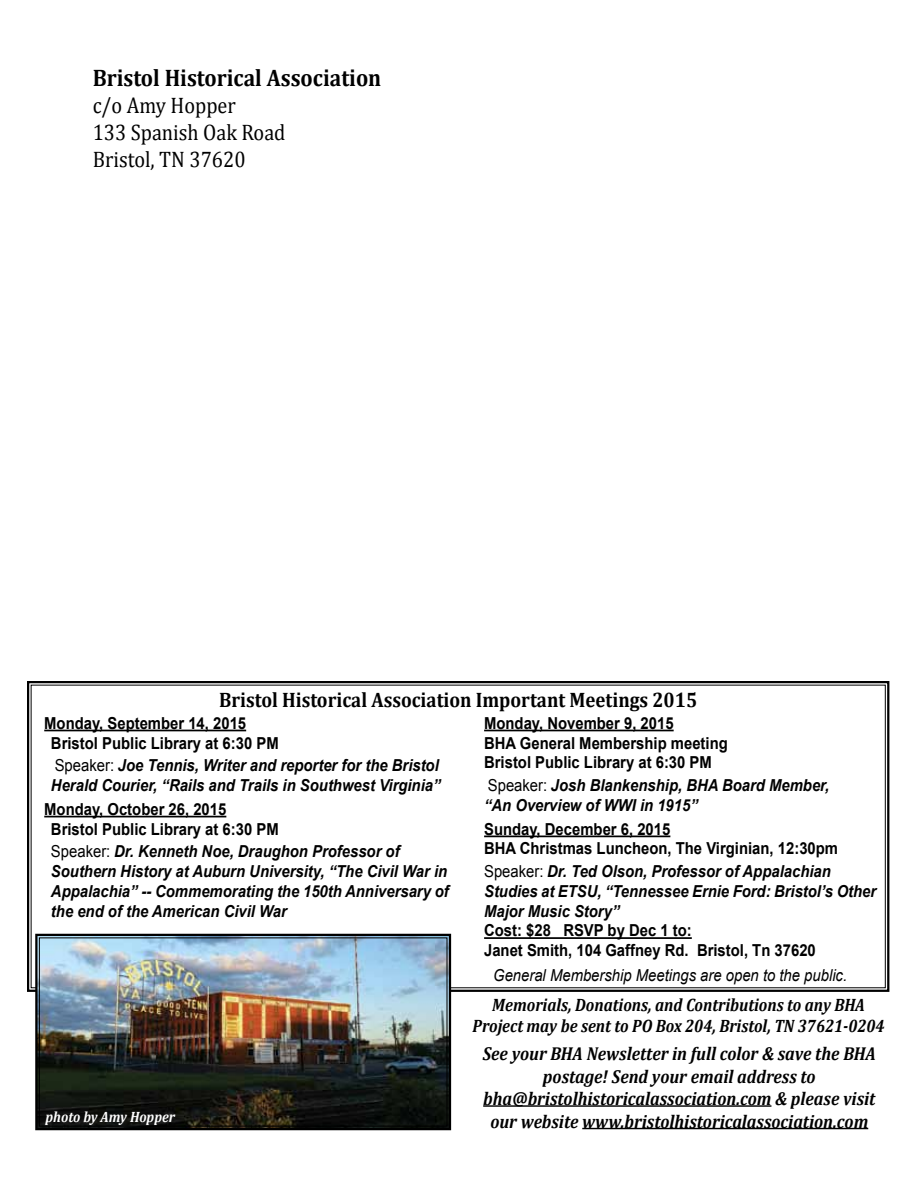
<style>
.page{position:relative;width:918px;height:1188px;background:#fff}
.page>*{position:absolute;margin:0;border:0;box-sizing:border-box;transform-origin:0 0}
.t1{font:700 24px "Cambria";color:#000;scale:.9 1}
.t2{font:22.5px/27px "Cambria";color:#000;scale:.9 1}
.t3{font:700 21px "Cambria";color:#000;scale:.9 1}
.t4{font:italic 700 18.75px/22.5px "Cambria";color:#000;text-align:center;scale:.9 1}
.t5{font:italic 700 18px/21.6px "Cambria";color:#000;text-align:center;scale:.88 1}
.t6{font:italic 700 16.5px/19.8px "Arial";color:#000;scale:.9 1}
.t7{font:700 16.5px/19.8px "Arial";color:#000;scale:.9 1}
.t8{font:italic 16.5px "Arial";color:#000;scale:.9 1}
.t9{font:italic 700 15px "Cambria";color:#fff;scale:.9 1}
.s1{font-weight:400;font-style:normal}
</style>
<div class="page">
<hr style="left:483px;top:1105px;width:288px;height:2px;background:#000">
<hr style="left:582px;top:1128px;width:286px;height:1px;background:#000">
<svg style="left:27px;top:681px;width:863px;height:311px"></svg>
<hr style="left:44px;top:730px;width:202px;height:1px;background:#000">
<hr style="left:44px;top:816px;width:182px;height:1px;background:#000">
<hr style="left:484px;top:730px;width:190px;height:1px;background:#000">
<hr style="left:484px;top:836px;width:186px;height:1px;background:#000">
<hr style="left:484px;top:937px;width:208px;height:2px;background:#000">
<img style="left:34px;top:933px;width:418px;height:198px">
<div style="left:39px;top:937px;width:408px;height:190px;border:1px solid #000"></div>
<h1 class="t1" style="left:93px;top:63px;width:322px">Bristol Historical Association</h1>
<h2 class="t2" style="left:93px;top:92px;width:216px">c/o Amy Hopper<br>133 Spanish Oak Road<br>Bristol, TN 37620</h2>
<p class="t3" style="left:219px;top:687px;width:533px">Bristol Historical Association Important Meetings 2015</p>
<p class="t7" style="left:51px;top:714px;width:255px;text-indent:-7px">Monday, September 14, 2015<br>Bristol Public Library at 6:30 PM</p>
<p class="t6" style="left:51px;top:756px;width:434px"><span class="s1">Speaker:</span> Joe Tennis, Writer and reporter for the Bristol<br>Herald Courier, “Rails and Trails in Southwest Virginia”</p>
<p class="t7" style="left:51px;top:800px;width:255px;text-indent:-7px">Monday, October 26, 2015<br>Bristol Public Library at 6:30 PM</p>
<p class="t6" style="left:51px;top:842px;width:444px"><span class="s1">Speaker:</span> Dr. Kenneth Noe, Draughon Professor of Southern History at Auburn University, “The Civil War in Appalachia” -- Commemorating the 150th Anniversary of the end of the American Civil War</p>
<p class="t9" style="left:46px;top:1107px;width:145px">photo by Amy Hopper</p>
<p class="t7" style="left:484px;top:714px;width:272px">Monday, November 9, 2015<br>BHA General Membership meeting<br>Bristol Public Library at 6:30 PM</p>
<p class="t6" style="left:484px;top:776px;width:385px"><span class="s1">Speaker:</span> Josh Blankenship, BHA Board Member, “An Overview of WWI in 1915”</p>
<p class="t7" style="left:484px;top:819px;width:395px">Sunday, December 6, 2015<br>BHA Christmas Luncheon, The Virginian, 12:30pm</p>
<p class="t6" style="left:484px;top:862px;width:437px"><span class="s1">Speaker:</span> Dr. Ted Olson, Professor of Appalachian<br>Studies at ETSU, “Tennessee Ernie Ford: Bristol’s Other<br>Major Music Story”</p>
<p class="t7" style="left:484px;top:921px;width:370px">Cost: $28 RSVP by Dec 1 to:<br>Janet Smith, 104 Gaffney Rd. Bristol, Tn 37620</p>
<p class="t8" style="left:493px;top:965px;width:395px">General Membership Meetings are open to the public.</p>
<p class="t5" style="left:473px;top:993px;width:470px">Memorials, Donations, and Contributions to any BHA<br>Project may be sent to PO Box 204, Bristol, TN 37621-0204</p>
<p class="t4" style="left:483px;top:1042px;width:438px">See your BHA Newsletter in full color &amp; save the BHA postage! Send your email address to bha@bristolhistoricalassociation.com &amp; please visit our website www.bristolhistoricalassociation.com</p>
</div>
